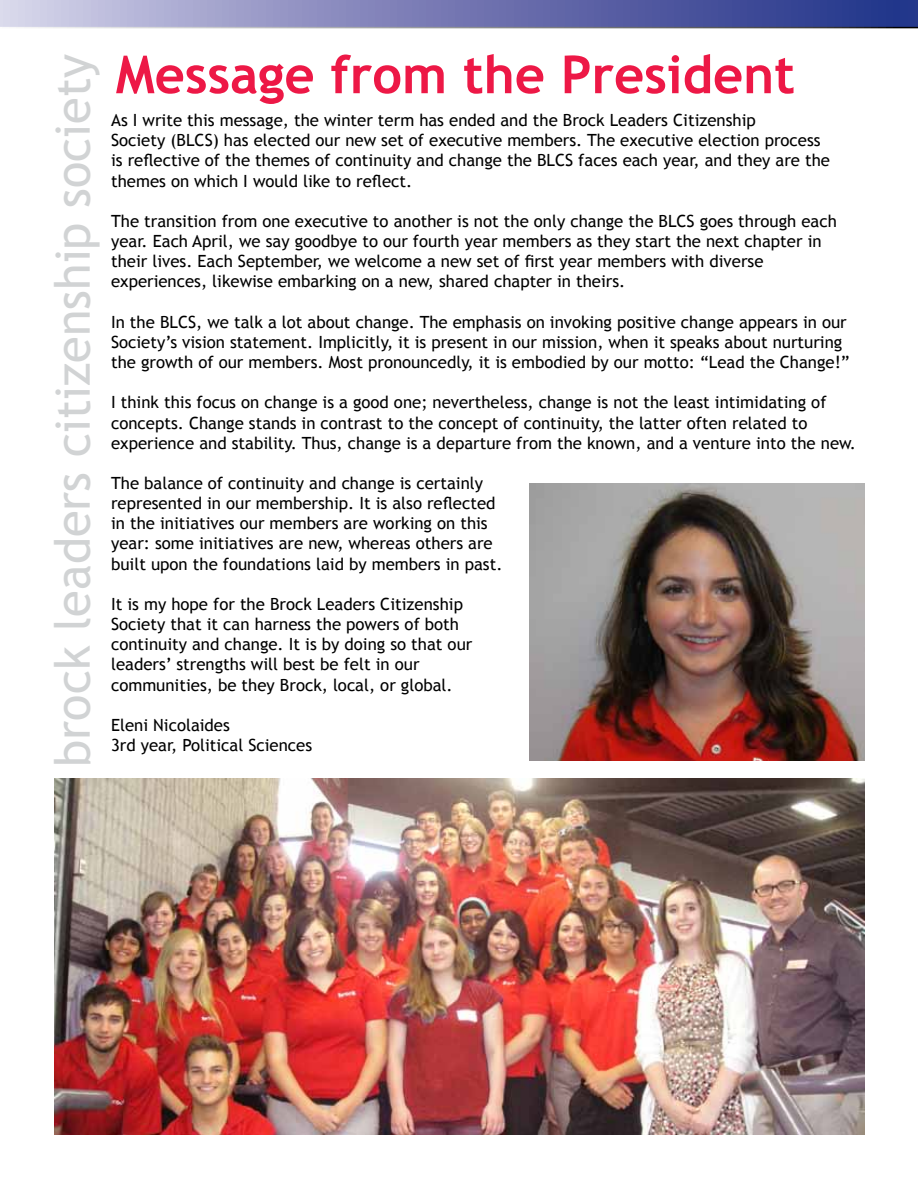
<style>
.page{position:relative;width:918px;height:1188px;background:#fff}
.page>*{position:absolute;margin:0;border:0;box-sizing:border-box;transform-origin:0 0}
.t1{font:700 52.5px "Trebuchet MS";color:#ed1846}
.t2{font:48.75px "Trebuchet MS";color:#d1d3d4}
.t3{font:16.8px/20.1px "Trebuchet MS";color:#000}
</style>
<div class="page">
<svg style="left:0;top:0;width:918px;height:28px;background:#777cb3"></svg>
<img style="left:54px;top:779px;width:810px;height:355px">
<img style="left:529px;top:483px;width:335px;height:277px">
<h2 class="t2" style="left:44px;top:767px;width:714px;rotate:-90deg">brock leaders citizenship society</h2>
<h1 class="t1" style="left:116px;top:42px;width:681px">Message from the President</h1>
<p class="t3" style="left:111px;top:110px;width:720px">As I write this message, the winter term has ended and the Brock Leaders Citizenship<br>Society (BLCS) has elected our new set of executive members. The executive election process is reflective of the themes of continuity and change the BLCS faces each year, and they are the themes on which I would like to reflect.</p>
<p class="t3" style="left:111px;top:211px;width:727px">The transition from one executive to another is not the only change the BLCS goes through each year. Each April, we say goodbye to our fourth year members as they start the next chapter in their lives. Each September, we welcome a new set of first year members with diverse experiences, likewise embarking on a new, shared chapter in theirs.</p>
<p class="t3" style="left:111px;top:312px;width:740px">In the BLCS, we talk a lot about change. The emphasis on invoking positive change appears in our<br>Society’s vision statement. Implicitly, it is present in our mission, when it speaks about nurturing the growth of our members. Most pronouncedly, it is embodied by our motto: “Lead the Change!”</p>
<p class="t3" style="left:111px;top:393px;width:746px">I think this focus on change is a good one; nevertheless, change is not the least intimidating of concepts. Change stands in contrast to the concept of continuity, the latter often related to experience and stability. Thus, change is a departure from the known, and a venture into the new.</p>
<p class="t3" style="left:111px;top:473px;width:393px">The balance of continuity and change is certainly represented in our membership. It is also reflected in the initiatives our members are working on this year: some initiatives are new, whereas others are built upon the foundations laid by members in past.</p>
<p class="t3" style="left:111px;top:594px;width:363px">It is my hope for the Brock Leaders Citizenship Society that it can harness the powers of both continuity and change. It is by doing so that our leaders’ strengths will best be felt in our communities, be they Brock, local, or global.</p>
<p class="t3" style="left:111px;top:715px;width:203px">Eleni Nicolaides<br>3rd year, Political Sciences</p>
</div>
